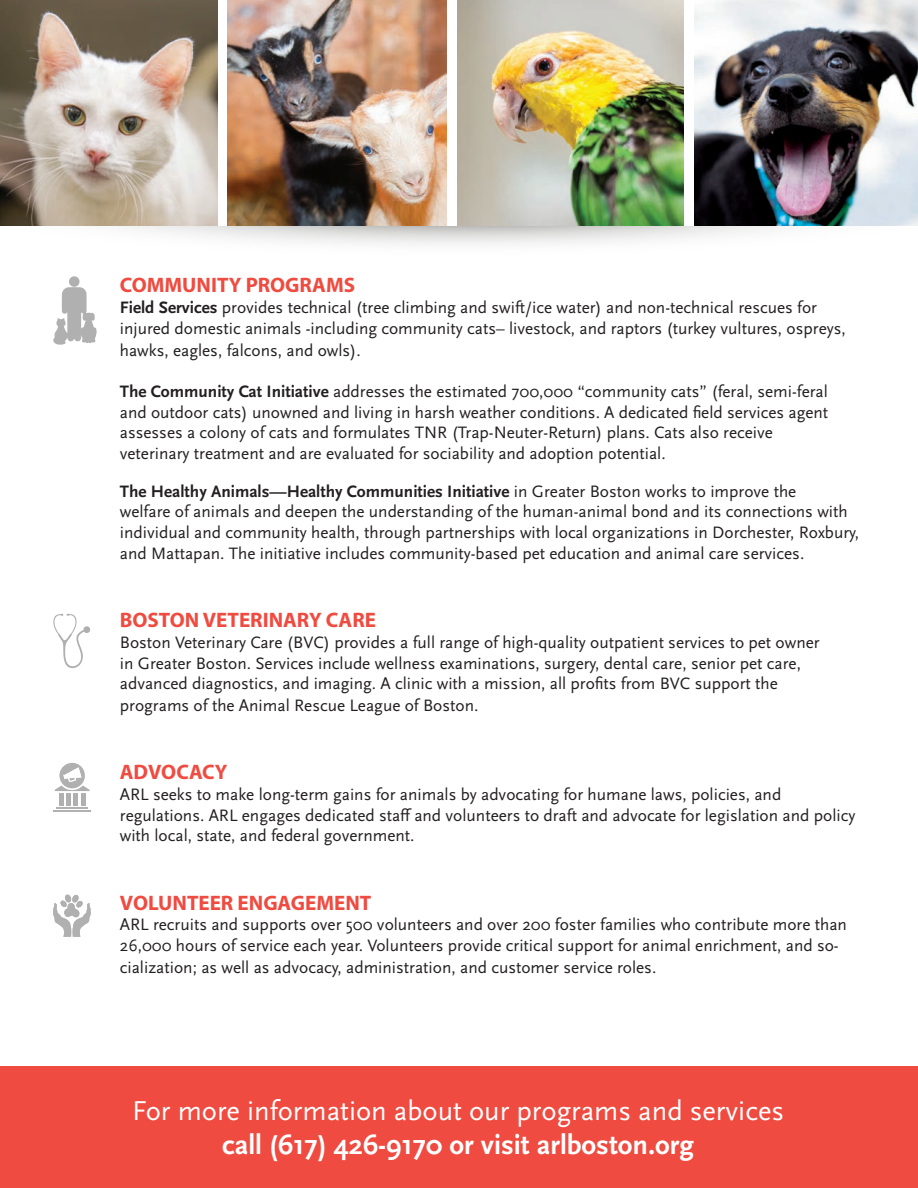
<style>
.page{position:relative;width:918px;height:1188px;background:#fff}
.page>*{position:absolute;margin:0;border:0;box-sizing:border-box;transform-origin:0 0}
.t1{font:28.5px "Scala Sans OT";color:#fff}
.t2{font:700 28.5px "Scala Sans OT";color:#fff}
.t3{font:700 21px "Myriad Pro";color:#ef4b40}
.t4{font:17.25px/20.7px "Scala Sans OT";color:#231f20}
.s1{font-weight:700}
</style>
<div class="page">
<div style="left:0;top:1066px;width:918px;height:122px;background:#ef4b40"></div>
<img style="left:0;top:225px;width:918px;height:53px">
<svg style="left:53px;top:287px;width:44px;height:58px"></svg>
<div style="left:69px;top:276px;width:11px;height:11px;background:#b0b0b0;border-radius:50%"></div>
<svg style="left:53px;top:614px;width:37px;height:54px"></svg>
<div style="left:66px;top:793px;width:5px;height:13px;background:#b0b0b0"></div>
<hr style="left:74px;top:793px;width:4px;height:13px;background:#b0b0b0">
<hr style="left:59px;top:793px;width:4px;height:13px;background:#b0b0b0">
<hr style="left:81px;top:793px;width:4px;height:13px;background:#b0b0b0">
<hr style="left:53px;top:810px;width:38px;height:1px;background:#616161">
<hr style="left:56px;top:807px;width:32px;height:2px;background:#616161">
<svg style="left:55px;top:763px;width:35px;height:28px"></svg>
<svg style="left:53px;top:894px;width:38px;height:43px"></svg>
<img style="left:0;top:0;width:217px;height:225px">
<img style="left:228px;top:0;width:219px;height:225px">
<img style="left:458px;top:0;width:226px;height:225px">
<img style="left:694px;top:0;width:224px;height:225px">
<p class="t3" style="left:120px;top:271px;width:237px">COMMUNITY PROGRAMS</p>
<p class="t4" style="left:120px;top:297px;width:727px;line-height:21.3px"><span class="s1">Field Services</span> provides technical (tree climbing and swift/ice water) and non-technical rescues for injured domestic animals -including community cats– livestock, and raptors (turkey vultures, ospreys, hawks, eagles, falcons, and owls).</p>
<p class="t4" style="left:120px;top:381px;width:710px"><span class="s1">The Community Cat Initiative</span> addresses the estimated 700,000 “community cats” (feral, semi-feral</p>
<p class="t4" style="left:120px;top:402px;width:710px">and outdoor cats) unowned and living in harsh weather conditions. A dedicated field services agent</p>
<p class="t4" style="left:120px;top:423px;width:655px">assesses a colony of cats and formulates TNR (Trap-Neuter-Return) plans. Cats also receive</p>
<p class="t4" style="left:120px;top:444px;width:547px">veterinary treatment and are evaluated for sociability and adoption potential.</p>
<p class="t4" style="left:120px;top:481px;width:741px"><span class="s1">The Healthy Animals—Healthy Communities Initiative</span> in Greater Boston works to improve the<br>welfare of animals and deepen the understanding of the human-animal bond and its connections with individual and community health, through partnerships with local organizations in Dorchester, Roxbury, and Mattapan. The initiative includes community-based pet education and animal care services.</p>
<p class="t3" style="left:120px;top:606px;width:258px">BOSTON VETERINARY CARE</p>
<p class="t4" style="left:120px;top:632px;width:701px">Boston Veterinary Care (BVC) provides a full range of high-quality outpatient services to pet owner in Greater Boston. Services include wellness examinations, surgery, dental care, senior pet care, advanced diagnostics, and imaging. A clinic with a mission, all profits from BVC support the</p>
<p class="t4" style="left:120px;top:695px;width:360px">programs of the Animal Rescue League of Boston.</p>
<p class="t3" style="left:120px;top:758px;width:109px">ADVOCACY</p>
<p class="t4" style="left:120px;top:784px;width:737px">ARL seeks to make long-term gains for animals by advocating for humane laws, policies, and regulations. ARL engages dedicated staff and volunteers to draft and advocate for legislation and policy with local, state, and federal government.</p>
<p class="t3" style="left:120px;top:889px;width:253px">VOLUNTEER ENGAGEMENT</p>
<p class="t4" style="left:120px;top:915px;width:729px;line-height:21.1px">ARL recruits and supports over 500 volunteers and over 200 foster families who contribute more than<br>26,000 hours of service each year. Volunteers provide critical support for animal enrichment, and so&shy;cialization; as well as advocacy, administration, and customer service roles.</p>
<p class="t1" style="left:132px;top:1095px;width:654px">For more information about our programs and services</p>
<p class="t2" style="left:222px;top:1129px;width:473px">call (617) 426-9170 or visit arlboston.org</p>
</div>
